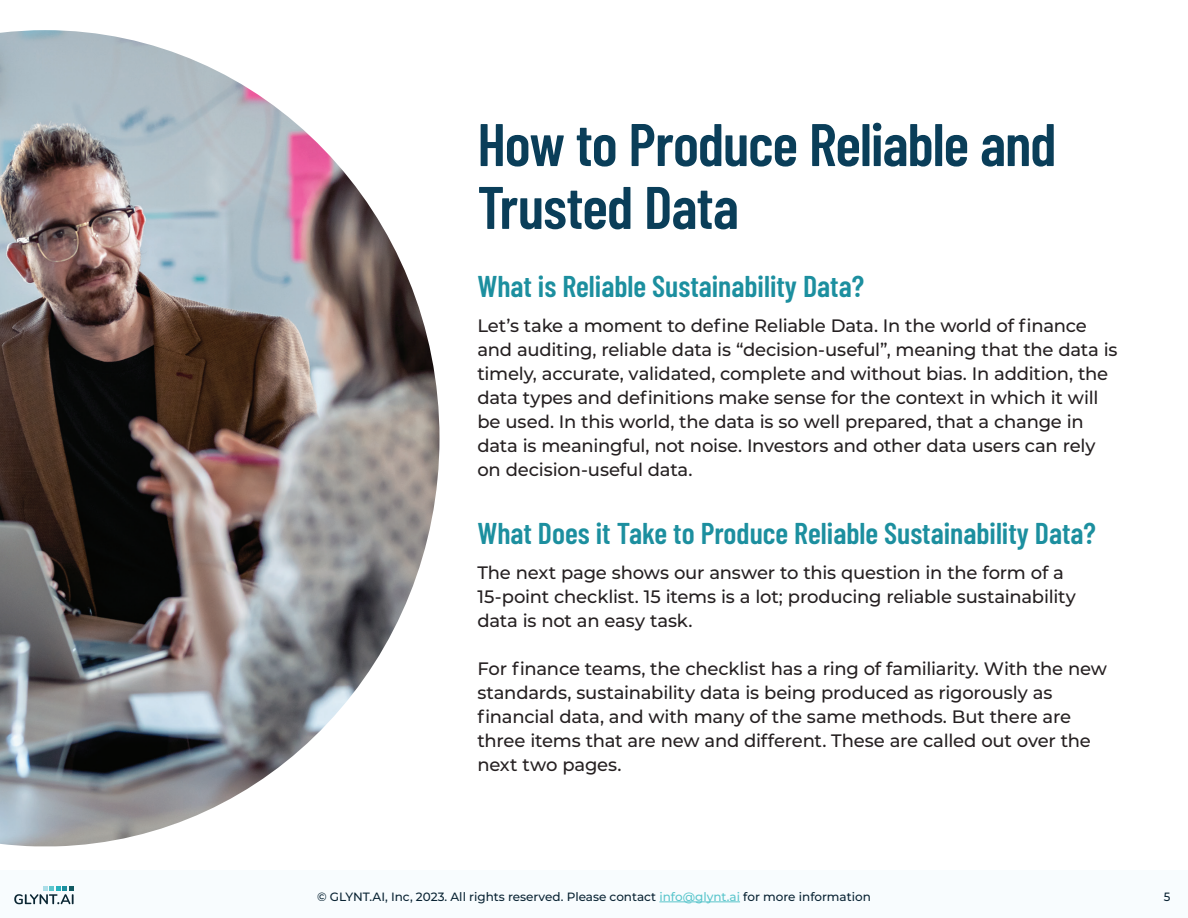
<style>
.page{position:relative;width:1188px;height:918px;background:#fff}
.page>*{position:absolute;margin:0;border:0;box-sizing:border-box;transform-origin:0 0}
.t1{font:600 60px/62.8px "Barlow Condensed";letter-spacing:-.015em;color:#0a3e59}
.t2{font:600 30px "Barlow Condensed";color:#1c8f9f}
.t3{font:500 18px/24px "Montserrat";letter-spacing:-.01em;color:#252021}
.t4{font:100 12px "Montserrat";color:#0a2434}
.t5{font:100 12px "Montserrat";color:#0a2434;scale:.96 1}
.s1{color:#5bc6cc}
</style>
<div class="page">
<div style="left:0;top:870px;width:1188px;height:48px;background:#f8fcfe"></div>
<svg style="left:14px;top:886px;width:60px;height:18px"></svg>
<hr style="left:659px;top:902px;width:81px;height:1px;background:#5bc6cc">
<img style="left:0;top:30px;width:439px;height:816px">
<h1 class="t1" style="left:477px;top:109px;width:581px">How to Produce Reliable and<br>Trusted Data</h1>
<h2 class="t2" style="left:477px;top:265px;width:388px">What is Reliable Sustainability Data?</h2>
<p class="t3" style="left:477px;top:313px;width:642px">Let’s take a moment to define Reliable Data. In the world of finance and auditing, reliable data is “decision-useful”, meaning that the data is timely, accurate, validated, complete and without bias. In addition, the data types and definitions make sense for the context in which it will be used. In this world, the data is so well prepared, that a change in data is meaningful, not noise. Investors and other data users can rely on decision-useful data.</p>
<h2 class="t2" style="left:477px;top:512px;width:620px">What Does it Take to Produce Reliable Sustainability Data?</h2>
<p class="t3" style="left:477px;top:559px;width:600px">The next page shows our answer to this question in the form of a<br>15-point checklist. 15 items is a lot; producing reliable sustainability data is not an easy task.</p>
<p class="t3" style="left:477px;top:655px;width:631px">For finance teams, the checklist has a ring of familiarity. With the new standards, sustainability data is being produced as rigorously as financial data, and with many of the same methods. But there are three items that are new and different. These are called out over the next two pages.</p>
<p class="t4" style="left:317px;top:888px;width:555px">© GLYNT.AI, Inc, 2023. All rights reserved. Please contact <span class="s1">info@glynt.ai</span> for more information</p>
<p class="t5" style="left:1164px;top:888px;width:8px">5</p>
</div>
